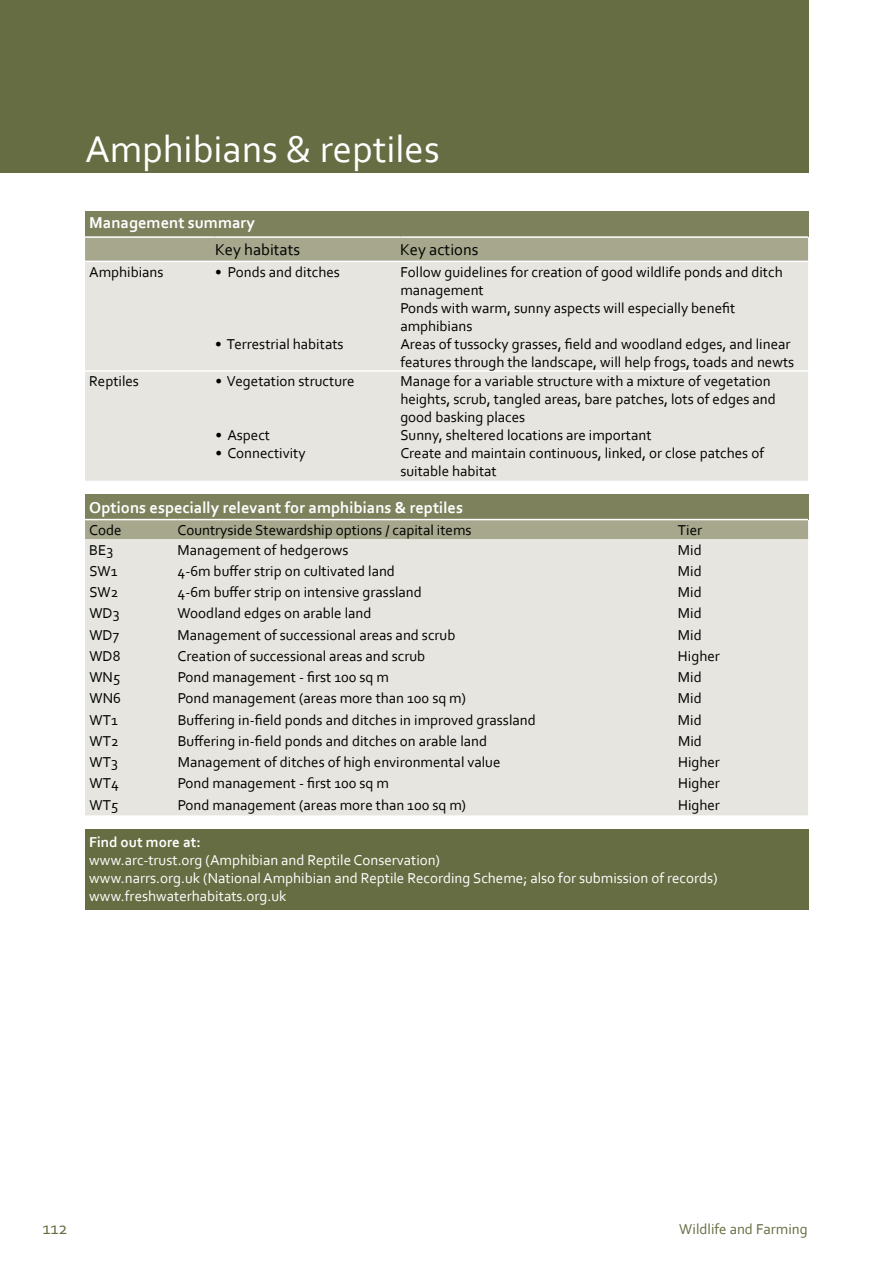
<style>
.page{position:relative;width:894px;height:1263px;background:#fff}
.page>*{position:absolute;margin:0;border:0;box-sizing:border-box;transform-origin:0 0}
.t1{font:39px "Corbel";color:#fff}
.t2{font:18px "Corbel";color:#666d42}
.t3{font:700 16.5px "Corbel";color:#fff}
.t4{font:16.5px "Corbel";color:#000}
.t5{font:15px/18px "Corbel";color:#000}
.t6{font:15px/18px "Corbel";color:#fff}
.t7{font:15px "Corbel";color:#666d42}
.t8{font:700 15px "Corbel";color:#fff}
</style>
<div class="page">
<div style="left:0;top:0;width:808px;height:173px;background:#666d42"></div>
<div style="left:85px;top:829px;width:723px;height:81px;background:#666d42"></div>
<div style="left:85px;top:212px;width:723px;height:25px;background:#7d825d"></div>
<div style="left:85px;top:238px;width:723px;height:23px;background:#a6a78c"></div>
<div style="left:85px;top:262px;width:723px;height:219px;background:#e6e5df"></div>
<hr style="left:85px;top:370px;width:130px;height:2px;background:#fff">
<hr style="left:215px;top:370px;width:185px;height:2px;background:#fff">
<hr style="left:400px;top:370px;width:408px;height:2px;background:#fff">
<hr style="left:85px;top:236px;width:130px;height:2px;background:#fff">
<hr style="left:215px;top:236px;width:185px;height:2px;background:#fff">
<hr style="left:400px;top:236px;width:408px;height:2px;background:#fff">
<div style="left:85px;top:494px;width:723px;height:26px;background:#7d825d"></div>
<div style="left:85px;top:520px;width:723px;height:19px;background:#a6a78c"></div>
<div style="left:85px;top:539px;width:723px;height:277px;background:#e6e5df"></div>
<hr style="left:85px;top:519px;width:93px;height:1px;background:#fff">
<hr style="left:178px;top:519px;width:500px;height:1px;background:#fff">
<hr style="left:678px;top:519px;width:130px;height:1px;background:#fff">
<h1 class="t1" style="left:85px;top:125px;width:356px">Amphibians &amp; reptiles</h1>
<h1 class="t1" style="left:85px;top:125px;width:260px">S all Mammals</h1>
<p class="t3" style="left:89px;top:212px;width:167px">Management summary</p>
<p class="t4" style="left:215px;top:240px;width:86px">Key habitats</p>
<p class="t4" style="left:400px;top:240px;width:80px">Key actions</p>
<p class="t5" style="left:89px;top:262px;width:76px">Amphibians</p>
<p class="t5" style="left:215px;top:262px;width:126px">• Ponds and ditches</p>
<p class="t5" style="left:400px;top:262px;width:395px">Follow guidelines for creation of good wildlife ponds and ditch management<br>Ponds with warm, sunny aspects will especially benefit amphibians<br>Areas of tussocky grasses, field and woodland edges, and linear features through the landscape, will help frogs, toads and newts</p>
<p class="t5" style="left:215px;top:334px;width:130px">• Terrestrial habitats</p>
<p class="t5" style="left:400px;top:372px;width:377px">Manage for a variable structure with a mixture of vegetation heights, scrub, tangled areas, bare patches, lots of edges and good basking places<br>Sunny, sheltered locations are important<br>Create and maintain continuous, linked, or close patches of suitable habitat</p>
<p class="t3" style="left:89px;top:497px;width:375px">Options especially relevant for amphibians &amp; reptiles</p>
<p class="t5" style="left:89px;top:521px;width:34px">Code</p>
<p class="t5" style="left:178px;top:521px;width:295px">Countryside Stewardship options / capital items</p>
<p class="t5" style="left:678px;top:521px;width:26px">Tier</p>
<p class="t5" style="left:89px;top:540px;width:25px">BE3</p>
<p class="t5" style="left:178px;top:540px;width:172px">Management of hedgerows</p>
<p class="t5" style="left:678px;top:540px;width:25px">Mid</p>
<p class="t5" style="left:89px;top:561px;width:30px">SW1</p>
<p class="t5" style="left:178px;top:561px;width:219px">4-6m buffer strip on cultivated land</p>
<p class="t5" style="left:678px;top:561px;width:25px">Mid</p>
<p class="t5" style="left:89px;top:583px;width:31px">SW2</p>
<p class="t5" style="left:178px;top:583px;width:246px">4-6m buffer strip on intensive grassland</p>
<p class="t5" style="left:678px;top:583px;width:25px">Mid</p>
<p class="t5" style="left:89px;top:604px;width:32px">WD3</p>
<p class="t5" style="left:178px;top:604px;width:195px">Woodland edges on arable land</p>
<p class="t5" style="left:678px;top:604px;width:25px">Mid</p>
<p class="t5" style="left:89px;top:625px;width:31px">WD7</p>
<p class="t5" style="left:178px;top:625px;width:279px">Management of successional areas and scrub</p>
<p class="t5" style="left:678px;top:625px;width:25px">Mid</p>
<p class="t5" style="left:89px;top:647px;width:33px">WD8</p>
<p class="t5" style="left:178px;top:647px;width:249px">Creation of successional areas and scrub</p>
<p class="t5" style="left:678px;top:647px;width:43px">Higher</p>
<p class="t5" style="left:89px;top:668px;width:32px">WN5</p>
<p class="t5" style="left:178px;top:668px;width:213px">Pond management - first 100 sq m</p>
<p class="t5" style="left:678px;top:668px;width:25px">Mid</p>
<p class="t5" style="left:89px;top:689px;width:33px">WN6</p>
<p class="t5" style="left:178px;top:689px;width:290px">Pond management (areas more than 100 sq m)</p>
<p class="t5" style="left:678px;top:689px;width:25px">Mid</p>
<p class="t5" style="left:89px;top:710px;width:30px">WT1</p>
<p class="t5" style="left:178px;top:710px;width:360px">Buffering in-field ponds and ditches in improved grassland</p>
<p class="t5" style="left:678px;top:710px;width:25px">Mid</p>
<p class="t5" style="left:89px;top:732px;width:31px">WT2</p>
<p class="t5" style="left:178px;top:732px;width:311px">Buffering in-field ponds and ditches on arable land</p>
<p class="t5" style="left:678px;top:732px;width:25px">Mid</p>
<p class="t5" style="left:89px;top:753px;width:30px">WT3</p>
<p class="t5" style="left:178px;top:753px;width:324px">Management of ditches of high environmental value</p>
<p class="t5" style="left:678px;top:753px;width:43px">Higher</p>
<p class="t5" style="left:89px;top:774px;width:31px">WT4</p>
<p class="t5" style="left:178px;top:774px;width:213px">Pond management - first 100 sq m</p>
<p class="t5" style="left:678px;top:774px;width:43px">Higher</p>
<p class="t5" style="left:89px;top:795px;width:30px">WT5</p>
<p class="t5" style="left:178px;top:795px;width:290px">Pond management (areas more than 100 sq m)</p>
<p class="t5" style="left:678px;top:795px;width:43px">Higher</p>
<p class="t5" style="left:89px;top:372px;width:51px">Reptiles</p>
<p class="t5" style="left:215px;top:372px;width:141px">• Vegetation structure</p>
<p class="t5" style="left:215px;top:426px;width:56px">• Aspect</p>
<p class="t5" style="left:215px;top:444px;width:92px">• Connectivity</p>
<p class="t8" style="left:89px;top:833px;width:113px">Find out more at:</p>
<p class="t6" style="left:89px;top:851px;width:630px">www.arc-trust.org (Amphibian and Reptile Conservation)<br>www.narrs.org.uk (National Amphibian and Reptile Recording Scheme; also for submission of records) www.freshwaterhabitats.org.uk</p>
<p class="t2" style="left:43px;top:1217px;width:27px">112</p>
<p class="t7" style="left:679px;top:1219px;width:130px">Wildlife and Farming</p>
</div>
